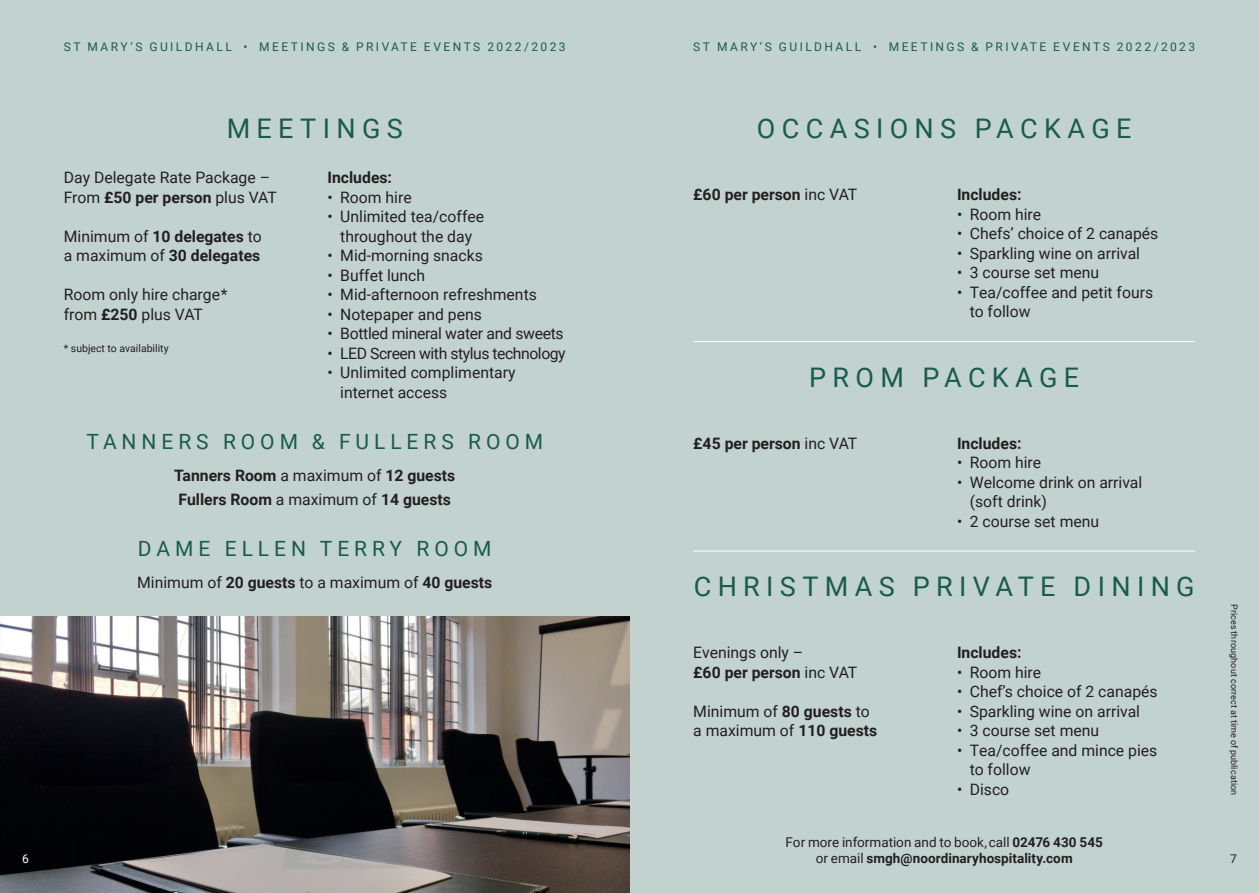
<style>
.page{position:relative;width:1259px;height:893px;background:#c2d3cf}
.page>*{position:absolute;margin:0;border:0;box-sizing:border-box;transform-origin:0 0}
.t1{font:27px "Roboto";letter-spacing:.235em;color:#1a5b4e}
.t2{font:21px "Roboto";letter-spacing:.235em;color:#1a5b4e}
.t3{font:15.75px/19.5px "Roboto";color:#231f20}
.t4{font:700 15.75px/19.5px "Roboto";color:#231f20}
.t5{font:15.75px "Roboto";letter-spacing:-.03em;color:#231f20}
.t6{font:15.75px "Roboto";letter-spacing:-.02em;color:#231f20}
.Footer_contact_detai{font:700 13.5px/16.5px "Roboto";letter-spacing:.005em;color:#231f20;text-align:center}
.Footer_contact_detai-2{font:12px "Roboto";letter-spacing:.205em;color:#1a5b4e}
.Footer_contact_detai-3{font:12px "Roboto";color:#231f20}
.Footer_contact_detai-4{font:12px "Roboto";color:#fff}
.t7{font:10.5px "Roboto";color:#231f20}
.Footer_contact_detai-5{font:9px "Roboto";letter-spacing:.015em;color:#231f20}
.s1{font-weight:700}
.s2{font-weight:400}
</style>
<div class="page">
<hr style="left:693px;top:341px;width:502px;height:1px;background:#fff">
<hr style="left:693px;top:551px;width:502px;height:1px;background:#fff">
<img style="left:0;top:617px;width:629px;height:276px">
<p class="Footer_contact_detai-2" style="left:64px;top:38px;width:503px">ST MARY’S GUILDHALL • MEETINGS &amp; PRIVATE EVENTS 2022/2023</p>
<p class="t1" style="left:227px;top:110px;width:178px">MEETINGS</p>
<p class="t3" style="left:64px;top:167px;width:215px">Day Delegate Rate Package –<br>From <span class="s1">£50 per person</span> plus VAT</p>
<p class="t4" style="left:64px;top:226px;width:199px"><span class="s2">Minimum of</span> 10 delegates <span class="s2">to a maximum of</span> 30 delegates</p>
<p class="t3" style="left:64px;top:284px;width:165px">Room only hire charge* from <span class="s1">£250</span> plus VAT</p>
<p class="t7" style="left:64px;top:341px;width:106px">* subject to availability</p>
<p class="t4" style="left:327px;top:167px;width:66px">Includes:</p>
<p class="t3" style="left:327px;top:187px;width:86px">• Room hire</p>
<p class="t3" style="left:327px;top:206px;width:158px;text-align:center">• Unlimited tea/coffee throughout the day</p>
<p class="t3" style="left:327px;top:245px;width:157px">• Mid-morning snacks</p>
<p class="t3" style="left:327px;top:265px;width:99px">• Buffet lunch</p>
<p class="t3" style="left:327px;top:284px;width:211px">• Mid-afternoon refreshments</p>
<p class="t3" style="left:327px;top:304px;width:156px">• Notepaper and pens</p>
<p class="t6" style="left:327px;top:323px;width:238px">• Bottled mineral water and sweets</p>
<p class="t5" style="left:327px;top:342px;width:240px">• LED Screen with stylus technology</p>
<p class="t3" style="left:340px;top:362px;width:177px;text-indent:-13px">• Unlimited complimentary internet access</p>
<p class="t2" style="left:86px;top:427px;width:458px">TANNERS ROOM &amp; FULLERS ROOM</p>
<p class="t4" style="left:174px;top:465px;width:283px">Tanners Room <span class="s2">a maximum of</span> 12 guests</p>
<p class="t4" style="left:179px;top:489px;width:274px">Fullers Room <span class="s2">a maximum of</span> 14 guests</p>
<p class="t2" style="left:138px;top:534px;width:355px">DAME ELLEN TERRY ROOM</p>
<p class="t3" style="left:137px;top:572px;width:357px">Minimum of <span class="s1">20 guests</span> to a maximum of <span class="s1">40 guests</span></p>
<p class="Footer_contact_detai-4" style="left:22px;top:851px;width:8px">6</p>
<p class="Footer_contact_detai-2" style="left:693px;top:38px;width:503px">ST MARY’S GUILDHALL • MEETINGS &amp; PRIVATE EVENTS 2022/2023</p>
<p class="t1" style="left:757px;top:110px;width:376px">OCCASIONS PACKAGE</p>
<p class="t4" style="left:693px;top:184px;width:166px">£60 per person <span class="s2">inc VAT</span></p>
<p class="t4" style="left:957px;top:184px;width:66px">Includes:</p>
<p class="t3" style="left:957px;top:204px;width:86px">• Room hire</p>
<p class="t3" style="left:957px;top:223px;width:203px">• Chefs’ choice of 2 canapés</p>
<p class="t3" style="left:957px;top:243px;width:185px">• Sparkling wine on arrival</p>
<p class="t3" style="left:957px;top:262px;width:144px">• 3 course set menu</p>
<p class="t3" style="left:969px;top:282px;width:185px;text-indent:-13px">• Tea/coffee and petit fours to follow</p>
<p class="t1" style="left:809px;top:358px;width:272px">PROM PACKAGE</p>
<p class="t4" style="left:693px;top:433px;width:166px">£45 per person <span class="s2">inc VAT</span></p>
<p class="t4" style="left:957px;top:433px;width:66px">Includes:</p>
<p class="t3" style="left:957px;top:452px;width:86px">• Room hire</p>
<p class="t3" style="left:969px;top:472px;width:174px;text-indent:-13px">• Welcome drink on arrival (soft drink)</p>
<p class="t3" style="left:957px;top:511px;width:144px">• 2 course set menu</p>
<p class="t1" style="left:694px;top:568px;width:502px">CHRISTMAS PRIVATE DINING</p>
<p class="t3" style="left:693px;top:642px;width:166px">Evenings only –<br><span class="s1">£60 per person</span> inc VAT</p>
<p class="t3" style="left:693px;top:701px;width:185px">Minimum of <span class="s1">80 guests</span> to a maximum of <span class="s1">110 guests</span></p>
<p class="t4" style="left:957px;top:642px;width:66px">Includes:</p>
<p class="t3" style="left:957px;top:662px;width:86px">• Room hire</p>
<p class="t3" style="left:957px;top:681px;width:202px">• Chef’s choice of 2 canapés</p>
<p class="t3" style="left:957px;top:701px;width:185px">• Sparkling wine on arrival</p>
<p class="t3" style="left:957px;top:720px;width:144px">• 3 course set menu</p>
<p class="t3" style="left:969px;top:740px;width:189px;text-indent:-13px">• Tea/coffee and mince pies to follow</p>
<p class="t3" style="left:957px;top:779px;width:54px">• Disco</p>
<p class="Footer_contact_detai" style="left:785px;top:833px;width:319px"><span class="s2">For more information and to book, call</span> 02476 430 545 <span class="s2">or email</span> smgh@noordinaryhospitality.com</p>
<p class="Footer_contact_detai-5" style="left:1240px;top:604px;width:193px;rotate:90deg">Prices throughout correct at time of publication</p>
<p class="Footer_contact_detai-3" style="left:1230px;top:851px;width:8px">7</p>
</div>
